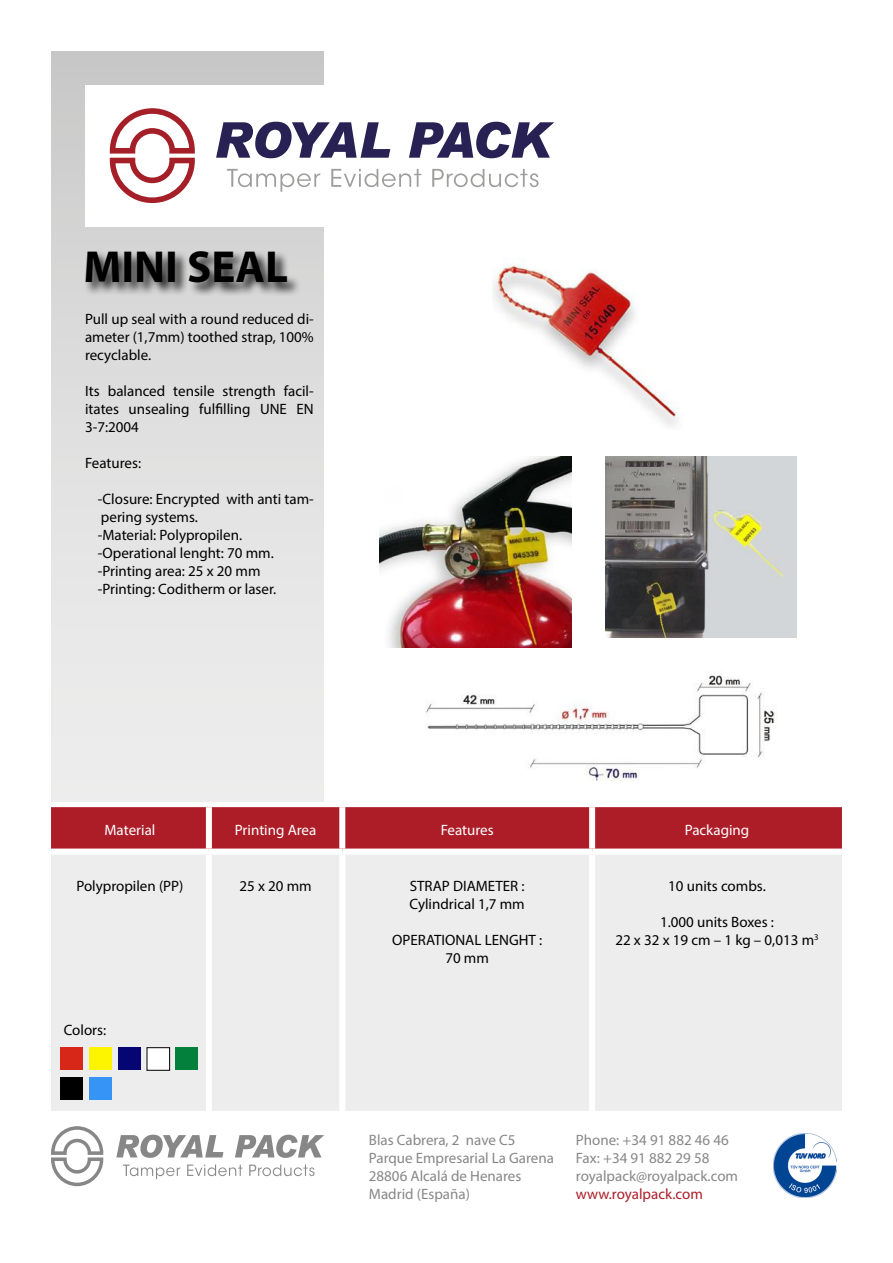
<style>
.page{position:relative;width:893px;height:1263px;background:#fff}
.page>*{position:absolute;margin:0;border:0;box-sizing:border-box;transform-origin:0 0}
.t1{font:700 45px "Myriad Pro";color:#000}
.t2{font:15px/18px "Myriad Pro";color:#000;text-align:justify}
.t3{font:15px/18px "Myriad Pro";color:#878787}
.t4{font:15px "Myriad Pro";color:#fff}
.t5{font:15px "Myriad Pro";color:#ac1d28}
</style>
<div class="page">
<div style="left:51px;top:51px;width:273px;height:750px;background:linear-gradient(to bottom,#cacaca,#f1f1f1)"></div>
<div style="left:85px;top:85px;width:501px;height:142px;background:#fff"></div>
<svg style="left:216px;top:122px;width:174px;height:36px"></svg>
<svg style="left:409px;top:122px;width:145px;height:36px"></svg>
<svg style="left:110px;top:108px;width:85px;height:95px"></svg>
<svg style="left:227px;top:169px;width:93px;height:23px"></svg>
<svg style="left:331px;top:169px;width:90px;height:18px"></svg>
<svg style="left:432px;top:169px;width:107px;height:18px"></svg>
<svg style="left:116px;top:1135px;width:107px;height:23px"></svg>
<svg style="left:235px;top:1135px;width:89px;height:23px"></svg>
<svg style="left:51px;top:1126px;width:52px;height:60px"></svg>
<svg style="left:123px;top:1164px;width:57px;height:15px"></svg>
<svg style="left:187px;top:1164px;width:56px;height:12px"></svg>
<svg style="left:249px;top:1164px;width:66px;height:12px"></svg>
<img style="left:773px;top:1134px;width:64px;height:64px">
<img style="left:426px;top:674px;width:349px;height:107px">
<img style="left:605px;top:456px;width:191px;height:182px">
<img style="left:380px;top:456px;width:191px;height:192px">
<img style="left:492px;top:261px;width:187px;height:165px">
<div style="left:84px;top:249px;width:217px;height:48px;background:#000;opacity:.85"></div>
<div style="left:51px;top:807px;width:791px;height:41px;background:#ac1d28"></div>
<div style="left:51px;top:855px;width:791px;height:256px;background:#ededed"></div>
<div style="left:206px;top:807px;width:6px;height:41px;background:#fff"></div>
<div style="left:339px;top:807px;width:6px;height:41px;background:#fff"></div>
<div style="left:589px;top:807px;width:6px;height:41px;background:#fff"></div>
<div style="left:206px;top:854px;width:6px;height:257px;background:#fff"></div>
<div style="left:339px;top:854px;width:6px;height:257px;background:#fff"></div>
<div style="left:589px;top:854px;width:6px;height:257px;background:#fff"></div>
<div style="left:118px;top:1047px;width:23px;height:23px;background:#050574"></div>
<div style="left:60px;top:1047px;width:23px;height:23px;background:#d72718"></div>
<div style="left:89px;top:1047px;width:23px;height:23px;background:#fdf400"></div>
<div style="left:147px;top:1048px;width:23px;height:22px;background:#fff"></div>
<div style="left:147px;top:1047px;width:23px;height:24px;border:1px solid #000"></div>
<div style="left:175px;top:1047px;width:23px;height:23px;background:#03803c"></div>
<div style="left:89px;top:1077px;width:23px;height:23px;background:#3594f5"></div>
<div style="left:60px;top:1077px;width:23px;height:23px;background:#000"></div>
<h1 class="t1" style="left:83px;top:237px;width:206px">MINI SEAL</h1>
<p class="t2" style="left:85px;top:310px;width:230px">Pull up seal with a round reduced di&shy;ameter (1,7mm) toothed strap, 100% recyclable.</p>
<p class="t2" style="left:85px;top:382px;width:230px">Its balanced tensile strength facil&shy;itates unsealing fulfilling UNE EN 3-7:2004</p>
<p class="t2" style="left:85px;top:454px;width:58px">Features:</p>
<p class="t2" style="left:98px;top:490px;width:218px;text-align:left">-Closure: Encrypted with anti tam&shy;pering systems.<br>-Material: Polypropilen. -Operational lenght: 70 mm. -Printing area: 25 x 20 mm -Printing: Coditherm or laser.</p>
<p class="t4" style="left:104px;top:821px;width:52px">Material</p>
<p class="t4" style="left:235px;top:821px;width:83px">Printing Area</p>
<p class="t4" style="left:441px;top:821px;width:54px">Features</p>
<p class="t4" style="left:685px;top:821px;width:66px">Packaging</p>
<p class="t2" style="left:76px;top:876px;width:109px">Polypropilen (PP)</p>
<p class="t2" style="left:64px;top:1020px;width:44px">Colors:</p>
<p class="t2" style="left:239px;top:876px;width:74px">25 x 20 mm</p>
<p class="t2" style="left:410px;top:876px;width:117px">STRAP DIAMETER :<br>Cylindrical 1,7 mm</p>
<p class="t2" style="left:392px;top:930px;width:152px;text-align:center">OPERATIONAL LENGHT :<br>70 mm</p>
<p class="t2" style="left:668px;top:876px;width:99px">10 units combs.</p>
<p class="t2" style="left:615px;top:912px;width:205px;text-align:center">1.000 units Boxes :<br>22 x 32 x 19 cm – 1 kg – 0,013 m<sup>3</sup></p>
<p class="t3" style="left:369px;top:1131px;width:187px">Blas Cabrera, 2 nave C5<br>Parque Empresarial La Garena<br>28806 Alcalá de Henares<br>Madrid (España)</p>
<p class="t3" style="left:576px;top:1131px;width:164px">Phone: +34 91 882 46 46<br>Fax: +34 91 882 29 58 royalpack@royalpack.com</p>
<p class="t5" style="left:576px;top:1185px;width:128px">www.royalpack.com</p>
</div>
